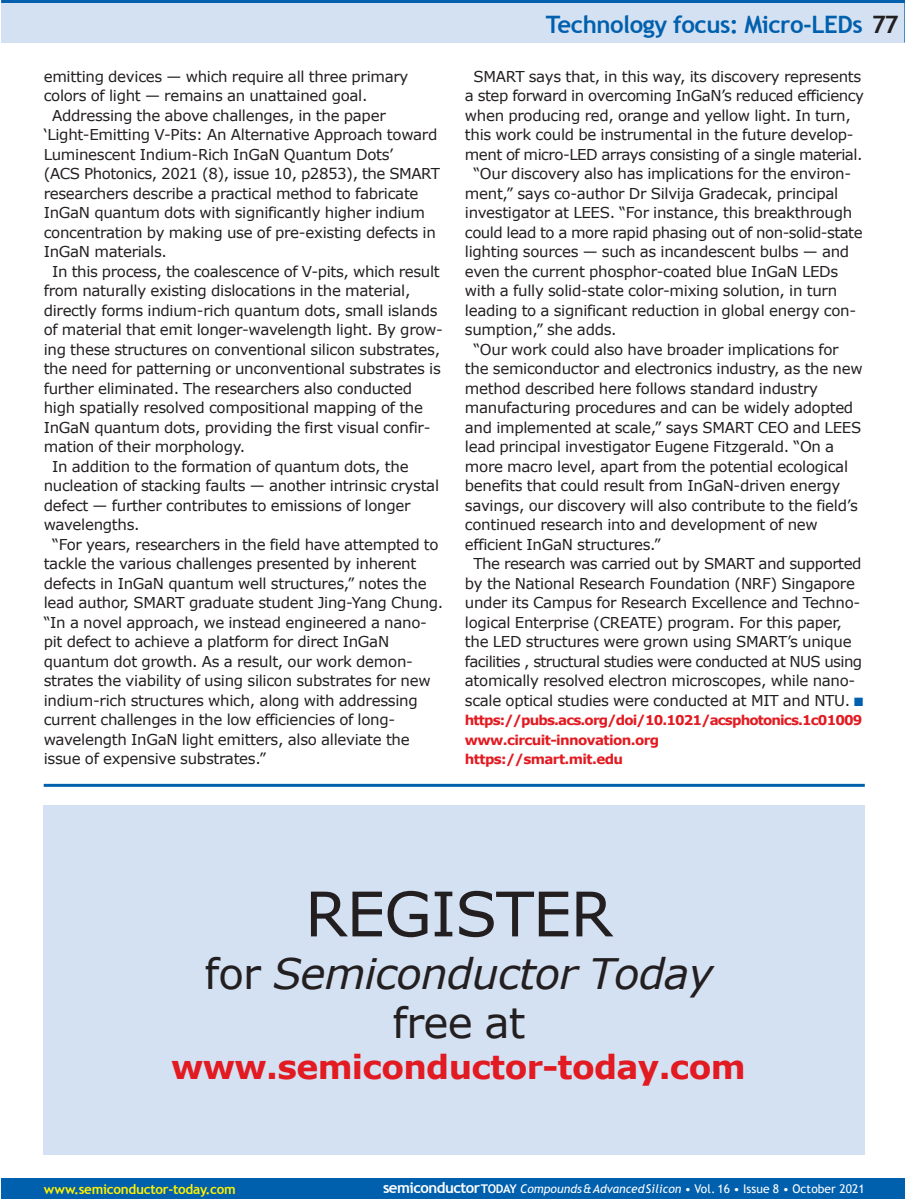
<style>
.page{position:relative;width:905px;height:1199px;background:#fff}
.page>*{position:absolute;margin:0;border:0;box-sizing:border-box;transform-origin:0 0}
.t1{font:61.5px "Verdana";letter-spacing:-.02em;color:#231f20}
.t2{font:italic 42px/49.5px "Verdana";letter-spacing:-.02em;color:#231f20;text-align:center}
.t3{font:700 33px "Verdana";letter-spacing:-.02em;color:#e21a21}
.t4{font:700 24px "Trebuchet MS";letter-spacing:-.02em;color:#0160ae}
.t5{font:15px "Verdana";letter-spacing:-.02em;color:#231f20}
.t6{font:15px "Verdana";letter-spacing:-.04em;color:#231f20}
.t7{font:700 13.5px/19.5px "Verdana";letter-spacing:-.065em;color:#e21a21}
.t8{font:700 13.5px "Trebuchet MS";letter-spacing:-.02em;color:#fff101}
.t9{font:12px "Trebuchet MS";letter-spacing:.005em;color:#fff}
.s1{color:#231f20}
.s2{color:#0160ae}
.s3{font-style:normal}
.s4{font-weight:700;font-size:15px}
.s5{font-weight:700}
.s6{font-style:italic}
</style>
<div class="page">
<div style="left:1px;top:0;width:903px;height:43px;background:#d4e1f2"></div>
<hr style="left:904px;top:0;width:1px;height:43px;background:#0160ae">
<hr style="left:1px;top:0;width:903px;height:3px;background:#0160ae">
<div style="left:1px;top:1178px;width:903px;height:20px;background:#0160ae"></div>
<div style="left:44px;top:805px;width:820px;height:349px;background:#d4e1f2"></div>
<hr style="left:44px;top:784px;width:820px;height:3px;background:#0160ae">
<p class="t5" style="left:44px;top:66px;width:366px">emitting devices — which require all three primary</p>
<p class="t5" style="left:44px;top:86px;width:325px">colors of light — remains an unattained goal.</p>
<p class="t5" style="left:52px;top:105px;width:335px">Addressing the above challenges, in the paper</p>
<p class="t5" style="left:44px;top:125px;width:395px">‘Light-Emitting V-Pits: An Alternative Approach toward</p>
<p class="t5" style="left:44px;top:144px;width:351px">Luminescent Indium-Rich InGaN Quantum Dots’</p>
<p class="t5" style="left:44px;top:164px;width:398px">(ACS Photonics, 2021 (8), issue 10, p2853), the SMART</p>
<p class="t5" style="left:44px;top:183px;width:376px">researchers describe a practical method to fabricate</p>
<p class="t5" style="left:44px;top:203px;width:383px">InGaN quantum dots with significantly higher indium</p>
<p class="t5" style="left:44px;top:222px;width:394px">concentration by making use of pre-existing defects in</p>
<p class="t5" style="left:44px;top:242px;width:125px">InGaN materials.</p>
<p class="t5" style="left:52px;top:261px;width:389px">In this process, the coalescence of V-pits, which result</p>
<p class="t5" style="left:44px;top:281px;width:368px">from naturally existing dislocations in the material,</p>
<p class="t5" style="left:44px;top:300px;width:395px">directly forms indium-rich quantum dots, small islands</p>
<p class="t5" style="left:44px;top:320px;width:401px">of material that emit longer-wavelength light. By grow-</p>
<p class="t5" style="left:44px;top:339px;width:398px">ing these structures on conventional silicon substrates,</p>
<p class="t5" style="left:44px;top:359px;width:398px">the need for patterning or unconventional substrates is</p>
<p class="t5" style="left:44px;top:378px;width:370px">further eliminated. The researchers also conducted</p>
<p class="t5" style="left:44px;top:398px;width:381px">high spatially resolved compositional mapping of the</p>
<p class="t5" style="left:44px;top:417px;width:388px">InGaN quantum dots, providing the first visual confir-</p>
<p class="t5" style="left:44px;top:437px;width:203px">mation of their morphology.</p>
<p class="t5" style="left:52px;top:456px;width:358px">In addition to the formation of quantum dots, the</p>
<p class="t5" style="left:44px;top:476px;width:397px">nucleation of stacking faults — another intrinsic crystal</p>
<p class="t5" style="left:44px;top:495px;width:368px">defect — further contributes to emissions of longer</p>
<p class="t5" style="left:44px;top:515px;width:97px">wavelengths.</p>
<p class="t5" style="left:52px;top:534px;width:388px">“For years, researchers in the field have attempted to</p>
<p class="t5" style="left:44px;top:554px;width:374px">tackle the various challenges presented by inherent</p>
<p class="t5" style="left:44px;top:573px;width:384px">defects in InGaN quantum well structures,” notes the</p>
<p class="t5" style="left:44px;top:593px;width:401px">lead author, SMART graduate student Jing-Yang Chung.</p>
<p class="t5" style="left:44px;top:612px;width:385px">“In a novel approach, we instead engineered a nano-</p>
<p class="t5" style="left:44px;top:632px;width:347px">pit defect to achieve a platform for direct InGaN</p>
<p class="t5" style="left:44px;top:651px;width:371px">quantum dot growth. As a result, our work demon-</p>
<p class="t5" style="left:44px;top:671px;width:388px">strates the viability of using silicon substrates for new</p>
<p class="t5" style="left:44px;top:690px;width:375px">indium-rich structures which, along with addressing</p>
<p class="t5" style="left:44px;top:710px;width:353px">current challenges in the low efficiencies of long-</p>
<p class="t5" style="left:44px;top:729px;width:367px">wavelength InGaN light emitters, also alleviate the</p>
<p class="t5" style="left:44px;top:749px;width:224px">issue of expensive substrates.”</p>
<p class="t4" style="left:546px;top:10px;width:354px">Technology focus: Micro-LEDs <span class="s1">77</span></p>
<p class="t5" style="left:473px;top:66px;width:389px">SMART says that, in this way, its discovery represents</p>
<p class="t5" style="left:465px;top:86px;width:401px">a step forward in overcoming InGaN’s reduced efficiency</p>
<p class="t5" style="left:465px;top:105px;width:387px">when producing red, orange and yellow light. In turn,</p>
<p class="t5" style="left:465px;top:125px;width:390px">this work could be instrumental in the future develop-</p>
<p class="t5" style="left:465px;top:144px;width:399px">ment of micro-LED arrays consisting of a single material.</p>
<p class="t5" style="left:473px;top:164px;width:379px">“Our discovery also has implications for the environ-</p>
<p class="t5" style="left:465px;top:183px;width:375px">ment,” says co-author Dr Silvija Gradecak, principal</p>
<p class="t5" style="left:465px;top:203px;width:389px">investigator at LEES. “For instance, this breakthrough</p>
<p class="t5" style="left:465px;top:222px;width:399px">could lead to a more rapid phasing out of non-solid-state</p>
<p class="t5" style="left:465px;top:242px;width:386px">lighting sources — such as incandescent bulbs — and</p>
<p class="t5" style="left:465px;top:261px;width:375px">even the current phosphor-coated blue InGaN LEDs</p>
<p class="t5" style="left:465px;top:281px;width:374px">with a fully solid-state color-mixing solution, in turn</p>
<p class="t5" style="left:465px;top:300px;width:393px">leading to a significant reduction in global energy con-</p>
<p class="t5" style="left:465px;top:320px;width:153px">sumption,” she adds.</p>
<p class="t5" style="left:473px;top:339px;width:366px">“Our work could also have broader implications for</p>
<p class="t5" style="left:465px;top:359px;width:399px">the semiconductor and electronics industry, as the new</p>
<p class="t5" style="left:465px;top:378px;width:354px">method described here follows standard industry</p>
<p class="t5" style="left:465px;top:398px;width:390px">manufacturing procedures and can be widely adopted</p>
<p class="t5" style="left:465px;top:417px;width:398px">and implemented at scale,” says SMART CEO and LEES</p>
<p class="t5" style="left:465px;top:437px;width:371px">lead principal investigator Eugene Fitzgerald. “On a</p>
<p class="t5" style="left:465px;top:456px;width:385px">more macro level, apart from the potential ecological</p>
<p class="t5" style="left:465px;top:476px;width:377px">benefits that could result from InGaN-driven energy</p>
<p class="t5" style="left:465px;top:495px;width:394px">savings, our discovery will also contribute to the field’s</p>
<p class="t5" style="left:465px;top:515px;width:354px">continued research into and development of new</p>
<p class="t5" style="left:465px;top:534px;width:197px">efficient InGaN structures.”</p>
<p class="t5" style="left:473px;top:554px;width:389px">The research was carried out by SMART and supported</p>
<p class="t5" style="left:465px;top:573px;width:391px">by the National Research Foundation (NRF) Singapore</p>
<p class="t5" style="left:465px;top:593px;width:397px">under its Campus for Research Excellence and Techno-</p>
<p class="t5" style="left:465px;top:612px;width:378px">logical Enterprise (CREATE) program. For this paper,</p>
<p class="t5" style="left:465px;top:632px;width:388px">the LED structures were grown using SMART’s unique</p>
<p class="t6" style="left:465px;top:651px;width:399px">facilities , structural studies were conducted at NUS using</p>
<p class="t5" style="left:465px;top:671px;width:392px">atomically resolved electron microscopes, while nano-</p>
<p class="t5" style="left:465px;top:690px;width:400px">scale optical studies were conducted at MIT and NTU. <span class="s2">■</span></p>
<p class="t7" style="left:465px;top:710px;width:399px">https://pubs.acs.org/doi/10.1021/acsphotonics.1c01009 www.circuit-innovation.org<br>https://smart.mit.edu</p>
<p class="t1" style="left:305px;top:874px;width:310px">REGISTER</p>
<p class="t2" style="left:204px;top:947px;width:510px"><span class="s3">for</span> Semiconductor Today <span class="s3">free at</span></p>
<p class="t3" style="left:171px;top:1045px;width:576px">www.semiconductor-today.com</p>
<p class="t8" style="left:44px;top:1180px;width:194px">www.semiconductor-today.com</p>
<p class="t9" style="left:383px;top:1181px;width:483px"><span class="s4">semiconductor</span><span class="s5">TODAY</span> <span class="s6">Compounds&amp;AdvancedSilicon</span> • Vol. 16 • Issue 8 • October 2021</p>
</div>
